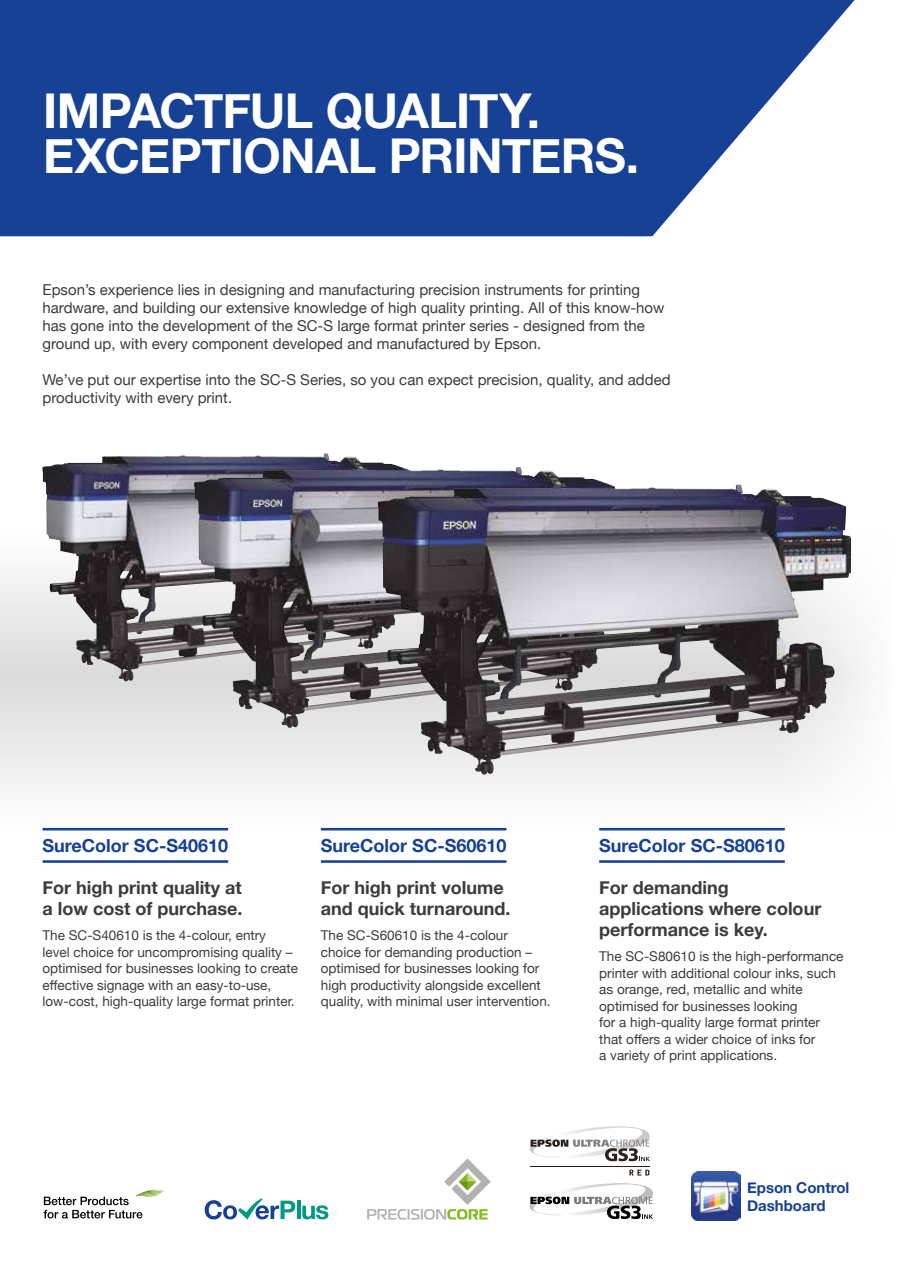
<style>
.page{position:relative;width:898px;height:1263px;background:#fff}
.page>*{position:absolute;margin:0;border:0;box-sizing:border-box;transform-origin:0 0}
.Headers{font:700 48px/45px "Helvetica Neue";letter-spacing:-.015em;color:#fff}
.Small_headlines{font:700 18px/21px "Helvetica Neue";color:#3c3c3b}
.Range_or_product_nam{font:700 18px "Helvetica Neue";color:#164194}
.Intro{font:15px/18px "Helvetica Neue";color:#3c3c3b}
.Small_headlines-2{font:700 15px/18px "Helvetica Neue";color:#164194}
.t1{font:13.5px/16.5px "Helvetica Neue";color:#3c3c3b}
</style>
<div class="page">
<svg style="left:44px;top:1190px;width:120px;height:28px"></svg>
<svg style="left:0;top:533px;width:866px;height:298px"></svg>
<svg style="left:0;top:0;width:854px;height:236px;background:#3157a0"></svg>
<svg style="left:529px;top:1183px;width:124px;height:36px"></svg>
<svg style="left:297px;top:1200px;width:3px;height:19px"></svg>
<svg style="left:302px;top:1205px;width:26px;height:14px"></svg>
<svg style="left:205px;top:1198px;width:90px;height:21px"></svg>
<hr style="left:43px;top:828px;width:185px;height:2px;background:#164194">
<hr style="left:43px;top:860px;width:185px;height:3px;background:#164194">
<hr style="left:321px;top:828px;width:185px;height:2px;background:#164194">
<hr style="left:321px;top:860px;width:185px;height:3px;background:#164194">
<hr style="left:599px;top:828px;width:185px;height:2px;background:#164194">
<hr style="left:599px;top:860px;width:185px;height:3px;background:#164194">
<svg style="left:367px;top:1158px;width:123px;height:61px"></svg>
<img style="left:42px;top:455px;width:281px;height:167px">
<img style="left:194px;top:468px;width:321px;height:192px">
<img style="left:691px;top:1172px;width:49px;height:48px">
<img style="left:377px;top:486px;width:358px;height:213px">
<svg style="left:529px;top:1126px;width:121px;height:35px"></svg>
<hr style="left:530px;top:1167px;width:119px;height:1px;background:#2b201a">
<svg style="left:629px;top:1170px;width:20px;height:5px"></svg>
<p class="Headers" style="left:43px;top:89px;width:597px">IMPACTFUL QUALITY.<br>EXCEPTIONAL PRINTERS.</p>
<p class="Intro" style="left:43px;top:281px;width:623px">Epson’s experience lies in designing and manufacturing precision instruments for printing hardware, and building our extensive knowledge of high quality printing. All of this know-how has gone into the development of the SC-S large format printer series - designed from the ground up, with every component developed and manufactured by Epson.</p>
<p class="Intro" style="left:43px;top:371px;width:629px">We’ve put our expertise into the SC-S Series, so you can expect precision, quality, and added productivity with every print.</p>
<p class="Range_or_product_nam" style="left:43px;top:831px;width:187px">SureColor SC-S40610</p>
<p class="Small_headlines" style="left:43px;top:877px;width:201px">For high print quality at a low cost of purchase.</p>
<p class="t1" style="left:43px;top:928px;width:257px">The SC-S40610 is the 4-colour, entry<br>level choice for uncompromising quality – optimised for businesses looking to create effective signage with an easy-to-use, low-cost, high-quality large format printer.</p>
<p class="Range_or_product_nam" style="left:321px;top:831px;width:187px">SureColor SC-S60610</p>
<p class="Small_headlines" style="left:321px;top:877px;width:191px">For high print volume and quick turnaround.</p>
<p class="t1" style="left:321px;top:928px;width:231px">The SC-S60610 is the 4-colour choice for demanding production – optimised for businesses looking for high productivity alongside excellent quality, with minimal user intervention.</p>
<p class="Range_or_product_nam" style="left:599px;top:831px;width:187px">SureColor SC-S80610</p>
<p class="Small_headlines" style="left:599px;top:877px;width:223px">For demanding applications where colour performance is key.</p>
<p class="t1" style="left:599px;top:949px;width:246px">The SC-S80610 is the high-performance</p>
<p class="t1" style="left:599px;top:965px;width:238px">printer with additional colour inks, such</p>
<p class="t1" style="left:599px;top:982px;width:222px">as orange, red, metallic and white optimised for businesses looking<br>for a high-quality large format printer that offers a wider choice of inks for a variety of print applications.</p>
<p class="Small_headlines-2" style="left:746px;top:1179px;width:104px">Epson Control<br>Dashboard</p>
</div>
